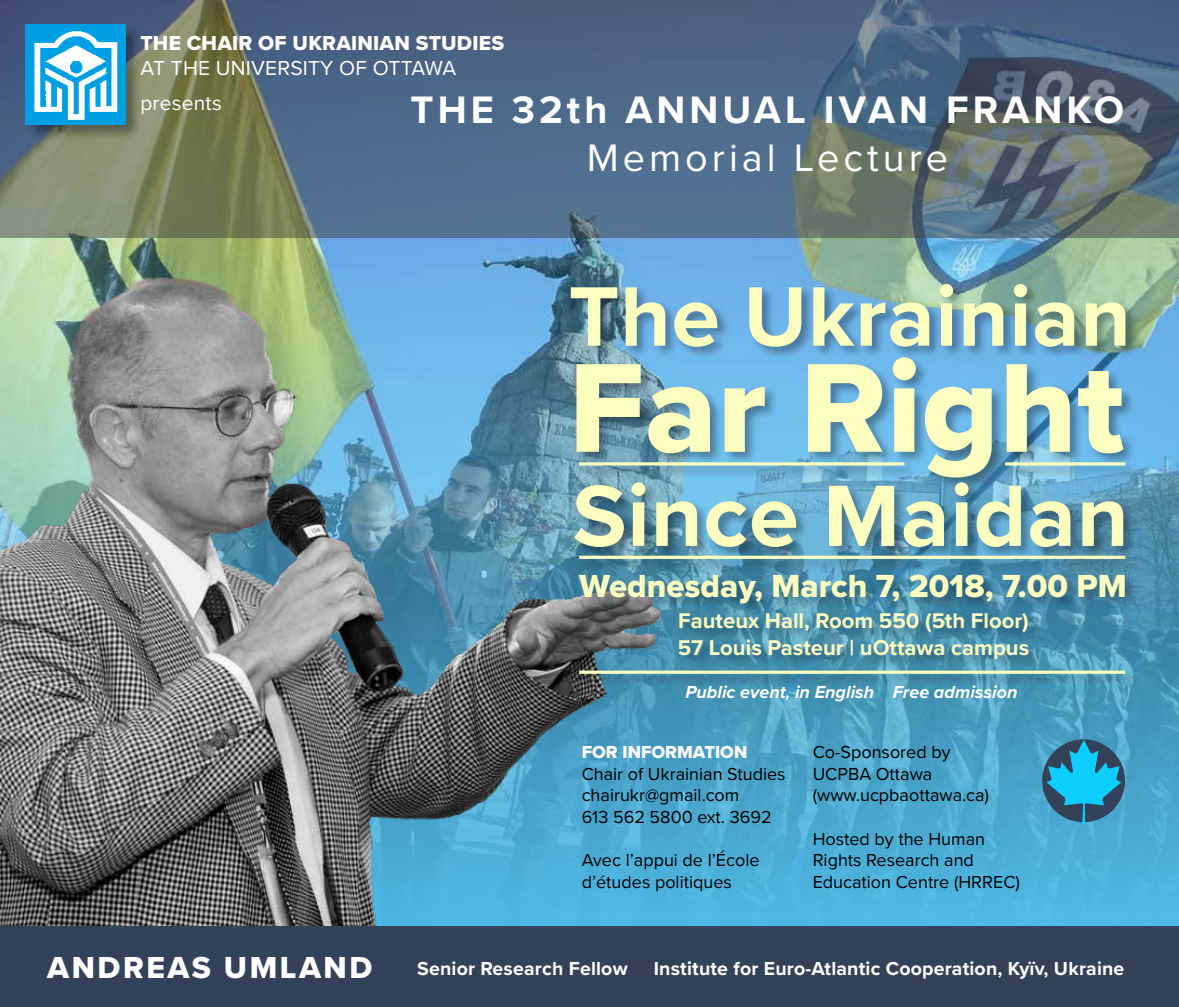
<style>
.page{position:relative;width:1179px;height:1007px;background:#fff}
.page>*{position:absolute;margin:0;border:0;box-sizing:border-box;transform-origin:0 0}
.t1{font:131.25px "Proxima Nova Extrabld";color:#fcfebf}
.t2{font:700 90.15px "Proxima Nova";letter-spacing:.005em;color:#fcfebf}
.t3{font:700 87.45px "Proxima Nova";letter-spacing:.005em;color:#fcfebf}
.t4{font:700 39.75px "Proxima Nova";letter-spacing:.1em;color:#fff}
.t5{font:39.75px "Proxima Nova";letter-spacing:.1em;color:#fff}
.t6{font:33.15px "Proxima Nova Extrabld";color:#fcfebf}
.t7{font:31.5px "Proxima Nova Extrabld";letter-spacing:.08em;color:#fff}
.t8{font:700 22.05px/26.5px "Proxima Nova";color:#fcfebf}
.t9{font:21px/35.7px "Proxima Nova";letter-spacing:.01em;color:#fff}
.t10{font:21px "Proxima Nova Extrabld";letter-spacing:.01em;color:#fff}
.t11{font:700 19.5px "Proxima Nova";letter-spacing:.01em;color:#fff}
.t12{font:18px/21.6px "Proxima Nova";color:#000}
.t13{font:italic 700 18px "Proxima Nova";color:#fff}
.t14{font:18px "Proxima Nova Extrabld";color:#fff}
</style>
<div class="page">
<img style="left:889px;top:238px;width:290px;height:688px">
<svg style="left:0;top:0;width:1179px;height:238px;background:#54697b"></svg>
<div style="left:26px;top:25px;width:115px;height:116px;background:#000;opacity:.35"></div>
<img style="left:26px;top:25px;width:99px;height:99px">
<img style="left:0;top:174px;width:889px;height:752px">
<div style="left:0;top:926px;width:1179px;height:80px;background:#344259"></div>
<div style="left:569px;top:282px;width:571px;height:406px;background:#000;opacity:.35"></div>
<hr style="left:1005px;top:462px;width:120px;height:3px;background:#fcfebf">
<hr style="left:579px;top:462px;width:325px;height:3px;background:#fcfebf">
<svg style="left:579px;top:555px;width:546px;height:4px;background:#dae8bc"></svg>
<hr style="left:579px;top:670px;width:546px;height:3px;background:#fcfebf">
<div style="left:1042px;top:739px;width:83px;height:83px;background:#344259;border-radius:50%"></div>
<svg style="left:1047px;top:740px;width:74px;height:84px"></svg>
<p class="t10" style="left:140px;top:27px;width:365px">THE CHAIR OF UKRAINIAN STUDIES</p>
<p class="t9" style="left:140px;top:49px;width:317px">AT THE UNIVERSITY OF OTTAWA presents</p>
<h3 class="t4" style="left:411px;top:81px;width:715px">THE 32th ANNUAL IVAN FRANKO</h3>
<h3 class="t5" style="left:587px;top:128px;width:363px">Memorial Lecture</h3>
<h3 class="t3" style="left:569px;top:251px;width:564px">The Ukrainian</h3>
<h1 class="t1" style="left:569px;top:310px;width:557px">Far Right</h1>
<h2 class="t2" style="left:573px;top:448px;width:558px">Since Maidan</h2>
<h3 class="t6" style="left:579px;top:560px;width:549px">Wednesday, March 7, 2018, 7.00 PM</h3>
<p class="t8" style="left:678px;top:607px;width:353px">Fauteux Hall, Room 550 (5th Floor)<br>57 Louis Pasteur | uOttawa campus</p>
<p class="t13" style="left:685px;top:678px;width:334px">Public event, in English Free admission</p>
<p class="t14" style="left:582px;top:738px;width:167px">FOR INFORMATION</p>
<p class="t12" style="left:582px;top:762px;width:205px">Chair of Ukrainian Studies chairukr@gmail.com<br>613 562 5800 ext. 3692</p>
<p class="t12" style="left:582px;top:848px;width:179px">Avec l’appui de l’École d’études politiques</p>
<p class="t12" style="left:813px;top:740px;width:178px">Co-Sponsored by<br>UCPBA Ottawa (www.ucpbaottawa.ca)</p>
<p class="t12" style="left:813px;top:827px;width:209px">Hosted by the Human<br>Rights Research and<br>Education Centre (HRREC)</p>
<h3 class="t7" style="left:47px;top:944px;width:327px">ANDREAS UMLAND</h3>
<p class="t11" style="left:417px;top:953px;width:212px">Senior Research Fellow</p>
<p class="t11" style="left:654px;top:953px;width:472px">Institute for Euro-Atlantic Cooperation, Kyïv, Ukraine</p>
</div>
